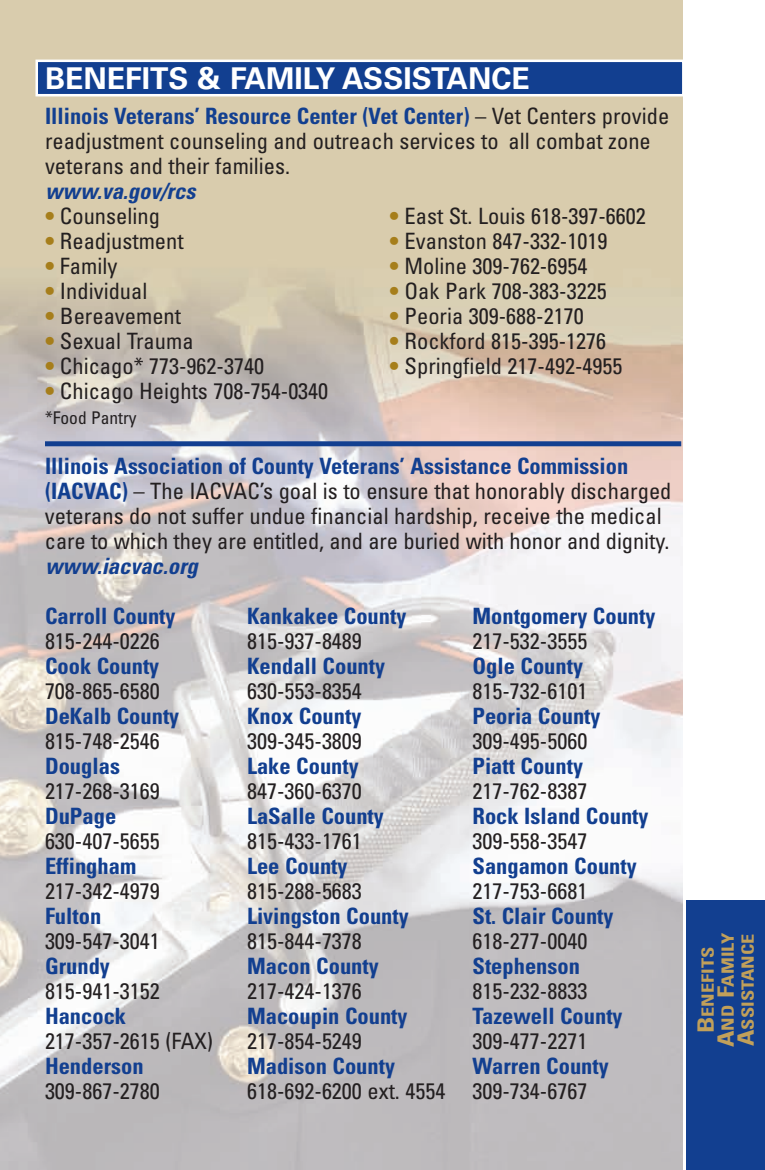
<style>
.page{position:relative;width:765px;height:1170px;background:#fff}
.page>*{position:absolute;margin:0;border:0;box-sizing:border-box;transform-origin:0 0}
.t1{font:700 30px "Univers";color:#fff}
.t2{font:condensed 22.5px/25px "Univers";color:#231f20}
.t3{font:700 condensed 22.5px "Univers";color:#123f90}
.t4{font:italic 700 condensed 22.5px "Univers";color:#123f90}
.t5{font:condensed 17.5px "Univers";color:#231f20}
.t6{font:700 condensed 17px/20px "Univers";color:#c1a05a;text-align:center;scale:1.2 1}
.s1{font-weight:700;color:#123f90}
.s2{font-weight:700;color:#a67e1b}
.s3{font-size:22.5px}
</style>
<div class="page">
<img style="left:0;top:0;width:683px;height:1170px">
<div style="left:45px;top:441px;width:636px;height:5px;background:#123f90"></div>
<div style="left:37px;top:61px;width:646px;height:34px;background:#123f90"></div>
<div style="left:35px;top:60px;width:650px;height:36px;border:2px solid #fff"></div>
<div style="left:686px;top:0;width:79px;height:1170px;background:#123f90"></div>
<div style="left:684px;top:0;width:81px;height:900px;background:#fff"></div>
<h1 class="t1" style="left:45px;top:68px;width:486px">BENEFITS &amp; FAMILY ASSISTANCE</h1>
<p class="t2" style="left:45px;top:106px;width:626px"><span class="s1">Illinois Veterans’ Resource Center (Vet Center)</span> – Vet Centers provide readjustment counseling and outreach services to all combat zone veterans and their families.</p>
<p class="t4" style="left:45px;top:183px;width:152px">www.va.gov/rcs</p>
<p class="t2" style="left:45px;top:206px;width:116px"><span class="s2">•</span> Counseling</p>
<p class="t2" style="left:45px;top:231px;width:140px"><span class="s2">•</span> Readjustment</p>
<p class="t2" style="left:45px;top:256px;width:74px"><span class="s2">•</span> Family</p>
<p class="t2" style="left:45px;top:281px;width:104px"><span class="s2">•</span> Individual</p>
<p class="t2" style="left:45px;top:306px;width:138px"><span class="s2">•</span> Bereavement</p>
<p class="t2" style="left:45px;top:331px;width:150px"><span class="s2">•</span> Sexual Trauma</p>
<p class="t2" style="left:45px;top:356px;width:221px"><span class="s2">•</span> Chicago* 773-962-3740</p>
<p class="t2" style="left:45px;top:381px;width:285px"><span class="s2">•</span> Chicago Heights 708-754-0340</p>
<p class="t5" style="left:45px;top:412px;width:93px">*Food Pantry</p>
<p class="t2" style="left:45px;top:456px;width:628px"><span class="s1">Illinois Association of County Veterans’ Assistance Commission (IACVAC)</span> – The IACVAC’s goal is to ensure that honorably discharged veterans do not suffer undue financial hardship, receive the medical care to which they are entitled, and are buried with honor and dignity.</p>
<p class="t4" style="left:45px;top:558px;width:154px">www.iacvac.org</p>
<p class="t3" style="left:45px;top:608px;width:132px">Carroll County</p>
<p class="t2" style="left:45px;top:631px;width:116px">815-244-0226</p>
<p class="t3" style="left:45px;top:658px;width:116px">Cook County</p>
<p class="t2" style="left:45px;top:681px;width:116px">708-865-6580</p>
<p class="t3" style="left:45px;top:708px;width:136px">DeKalb County</p>
<p class="t2" style="left:45px;top:731px;width:116px">815-748-2546</p>
<p class="t3" style="left:45px;top:758px;width:76px">Douglas</p>
<p class="t2" style="left:45px;top:781px;width:116px">217-268-3169</p>
<p class="t3" style="left:45px;top:808px;width:73px">DuPage</p>
<p class="t2" style="left:45px;top:831px;width:116px">630-407-5655</p>
<p class="t3" style="left:45px;top:858px;width:93px">Effingham</p>
<p class="t2" style="left:45px;top:881px;width:116px">217-342-4979</p>
<p class="t3" style="left:45px;top:908px;width:58px">Fulton</p>
<p class="t2" style="left:45px;top:931px;width:116px">309-547-3041</p>
<p class="t3" style="left:45px;top:958px;width:66px">Grundy</p>
<p class="t2" style="left:45px;top:981px;width:116px">815-941-3152</p>
<p class="t3" style="left:45px;top:1008px;width:83px">Hancock</p>
<p class="t2" style="left:45px;top:1031px;width:170px">217-357-2615 (FAX)</p>
<p class="t3" style="left:45px;top:1058px;width:100px">Henderson</p>
<p class="t2" style="left:45px;top:1081px;width:116px">309-867-2780</p>
<p class="t2" style="left:390px;top:205px;width:258px"><span class="s2">•</span> East St. Louis 618-397-6602</p>
<p class="t2" style="left:390px;top:230px;width:219px"><span class="s2">•</span> Evanston 847-332-1019</p>
<p class="t2" style="left:390px;top:255px;width:199px"><span class="s2">•</span> Moline 309-762-6954</p>
<p class="t2" style="left:390px;top:280px;width:219px"><span class="s2">•</span> Oak Park 708-383-3225</p>
<p class="t2" style="left:390px;top:305px;width:196px"><span class="s2">•</span> Peoria 309-688-2170</p>
<p class="t2" style="left:390px;top:330px;width:218px"><span class="s2">•</span> Rockford 815-395-1276</p>
<p class="t2" style="left:390px;top:355px;width:234px"><span class="s2">•</span> Springfield 217-492-4955</p>
<p class="t3" style="left:472px;top:607px;width:184px">Montgomery County</p>
<p class="t2" style="left:472px;top:630px;width:116px">217-532-3555</p>
<p class="t3" style="left:472px;top:657px;width:112px">Ogle County</p>
<p class="t2" style="left:472px;top:680px;width:116px">815-732-6101</p>
<p class="t3" style="left:472px;top:707px;width:130px">Peoria County</p>
<p class="t2" style="left:472px;top:730px;width:116px">309-495-5060</p>
<p class="t3" style="left:472px;top:757px;width:112px">Piatt County</p>
<p class="t2" style="left:472px;top:780px;width:116px">217-762-8387</p>
<p class="t3" style="left:472px;top:807px;width:177px">Rock Island County</p>
<p class="t2" style="left:472px;top:830px;width:116px">309-558-3547</p>
<p class="t3" style="left:472px;top:857px;width:166px">Sangamon County</p>
<p class="t2" style="left:472px;top:880px;width:116px">217-753-6681</p>
<p class="t3" style="left:472px;top:907px;width:143px">St. Clair County</p>
<p class="t2" style="left:472px;top:930px;width:116px">618-277-0040</p>
<p class="t3" style="left:472px;top:957px;width:109px">Stephenson</p>
<p class="t2" style="left:472px;top:980px;width:116px">815-232-8833</p>
<p class="t3" style="left:472px;top:1007px;width:152px">Tazewell County</p>
<p class="t2" style="left:472px;top:1030px;width:116px">309-477-2271</p>
<p class="t3" style="left:472px;top:1057px;width:138px">Warren County</p>
<p class="t2" style="left:472px;top:1080px;width:116px">309-734-6767</p>
<p class="t3" style="left:247px;top:608px;width:161px">Kankakee County</p>
<p class="t2" style="left:247px;top:631px;width:116px">815-937-8489</p>
<p class="t3" style="left:247px;top:658px;width:140px">Kendall County</p>
<p class="t2" style="left:247px;top:681px;width:116px">630-553-8354</p>
<p class="t3" style="left:247px;top:708px;width:116px">Knox County</p>
<p class="t2" style="left:247px;top:731px;width:116px">309-345-3809</p>
<p class="t3" style="left:247px;top:758px;width:113px">Lake County</p>
<p class="t2" style="left:247px;top:781px;width:116px">847-360-6370</p>
<p class="t3" style="left:247px;top:808px;width:138px">LaSalle County</p>
<p class="t2" style="left:247px;top:831px;width:116px">815-433-1761</p>
<p class="t3" style="left:247px;top:858px;width:102px">Lee County</p>
<p class="t2" style="left:247px;top:881px;width:116px">815-288-5683</p>
<p class="t3" style="left:247px;top:908px;width:163px">Livingston County</p>
<p class="t2" style="left:247px;top:931px;width:116px">815-844-7378</p>
<p class="t3" style="left:247px;top:958px;width:133px">Macon County</p>
<p class="t2" style="left:247px;top:981px;width:116px">217-424-1376</p>
<p class="t3" style="left:247px;top:1008px;width:162px">Macoupin County</p>
<p class="t2" style="left:247px;top:1031px;width:116px">217-854-5249</p>
<p class="t3" style="left:247px;top:1058px;width:149px">Madison County</p>
<p class="t2" style="left:247px;top:1081px;width:200px">618-692-6200 ext. 4554</p>
<p class="t6" style="left:699px;top:1047px;width:97px;rotate:-90deg"><span class="s3">B</span>ENEFITS<br><span class="s3">A</span>ND <span class="s3">F</span>AMILY<br><span class="s3">A</span>SSISTANCE</p>
</div>
